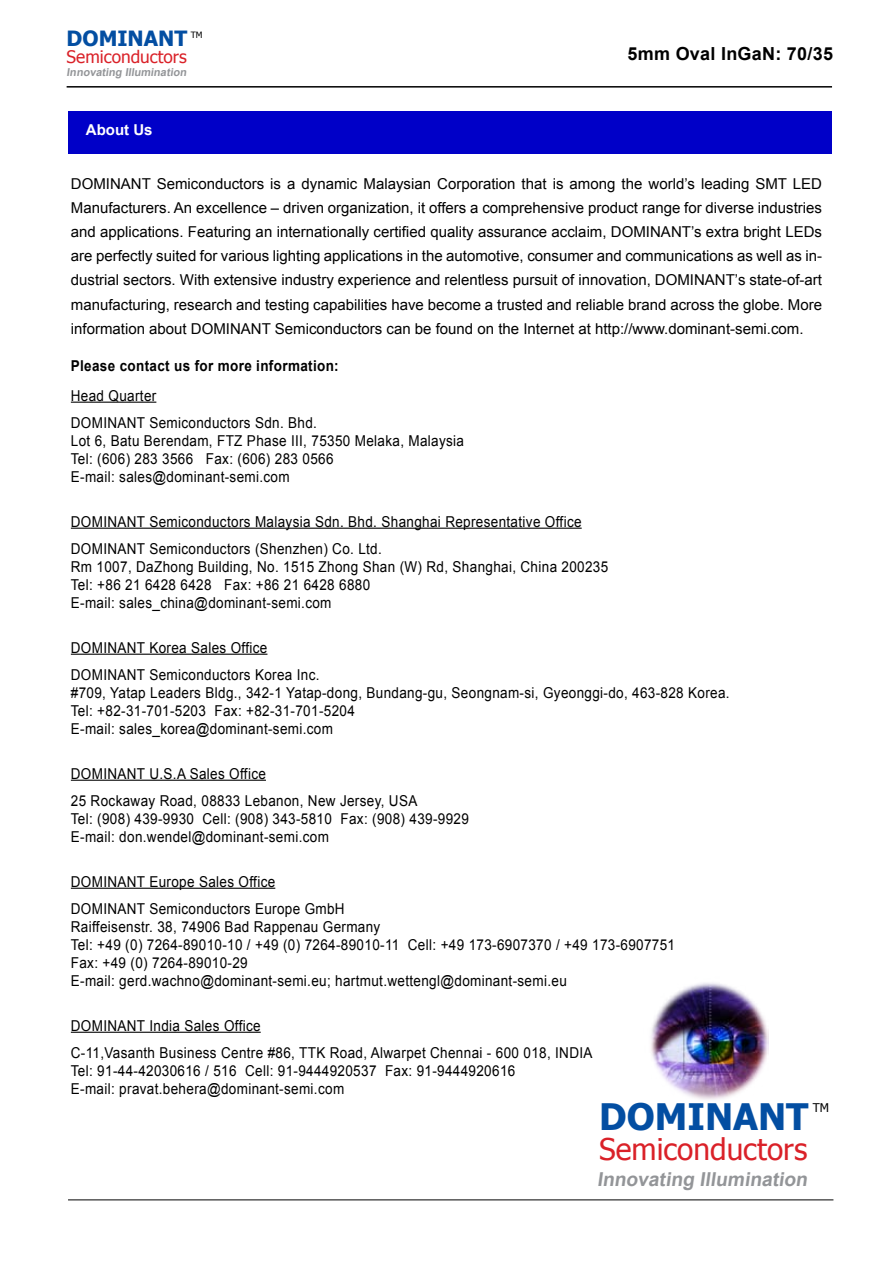
<style>
.page{position:relative;width:893px;height:1263px;background:#fff}
.page>*{position:absolute;margin:0;border:0;box-sizing:border-box;transform-origin:0 0}
.t1{font:700 36.45px "Tahoma";color:#034ea2}
.t2{font:29.85px "Tahoma";color:#da2128}
.t3{font:700 21px "Tahoma";color:#034ea2}
.t4{font:700 19.2px "Arial";color:#939598}
.t5{font:700 18px "Arial";letter-spacing:.015em;color:#000}
.t6{font:17.25px "Tahoma";color:#da2128}
.t7{font:15px/18px "Arial";letter-spacing:.025em;color:#000;scale:.9 1}
.t8{font:15px/24px "Arial";letter-spacing:.025em;color:#000;text-align:justify}
.t9{font:700 15px "Arial";letter-spacing:.025em;color:#000;scale:.9 1}
.t10{font:700 15px "Arial";color:#fff}
.t11{font:12px "Tahoma";color:#000}
.t12{font:700 10.95px "Arial";color:#939598}
.t13{font:8.7px "Tahoma";color:#000}
</style>
<div class="page">
<hr style="left:71px;top:402px;width:85px;height:1px;background:#000">
<hr style="left:71px;top:528px;width:511px;height:1px;background:#000">
<hr style="left:71px;top:654px;width:196px;height:1px;background:#000">
<hr style="left:71px;top:780px;width:195px;height:1px;background:#000">
<hr style="left:71px;top:888px;width:204px;height:1px;background:#000">
<hr style="left:71px;top:1032px;width:190px;height:1px;background:#000">
<img style="left:651px;top:983px;width:117px;height:117px">
<hr style="left:67px;top:86px;width:765px;height:2px;background:#000">
<div style="left:68px;top:111px;width:764px;height:42px;background:#0000c8"></div>
<hr style="left:68px;top:1199px;width:765px;height:1px;background:#000">
<h3 class="t3" style="left:67px;top:24px;width:122px">DOMINANT</h3>
<p class="t13" style="left:191px;top:29px;width:13px">TM</p>
<p class="t6" style="left:67px;top:45px;width:122px">Semiconductors</p>
<p class="t12" style="left:67px;top:65px;width:123px">Innovating Illumination</p>
<p class="t10" style="left:86px;top:119px;width:68px">About Us</p>
<p class="t5" style="left:628px;top:41px;width:207px">5mm Oval InGaN: 70/35</p>
<p class="t8" style="left:71px;top:172px;width:753px">DOMINANT Semiconductors is a dynamic Malaysian Corporation that is among the world’s leading SMT LED Manufacturers. An excellence – driven organization, it offers a comprehensive product range for diverse industries and applications. Featuring an internationally certified quality assurance acclaim, DOMINANT’s extra bright LEDs are perfectly suited for various lighting applications in the automotive, consumer and communications as well as in&shy;dustrial sectors. With extensive industry experience and relentless pursuit of innovation, DOMINANT’s state-of-art manufacturing, research and testing capabilities have become a trusted and reliable brand across the globe. More information about DOMINANT Semiconductors can be found on the Internet at http://www.dominant-semi.com.</p>
<p class="t9" style="left:71px;top:355px;width:299px">Please contact us for more information:</p>
<p class="t7" style="left:71px;top:382px;width:275px;line-height:27px">Head Quarter<br>DOMINANT Semiconductors Sdn. Bhd.</p>
<p class="t7" style="left:71px;top:431px;width:438px">Lot 6, Batu Berendam, FTZ Phase III, 75350 Melaka, Malaysia<br>Tel: (606) 283 3566 Fax: (606) 283 0566<br>E-mail: sales@dominant-semi.com</p>
<p class="t7" style="left:71px;top:508px;width:569px;line-height:27px">DOMINANT Semiconductors Malaysia Sdn. Bhd. Shanghai Representative Office<br>DOMINANT Semiconductors (Shenzhen) Co. Ltd.</p>
<p class="t7" style="left:71px;top:557px;width:599px">Rm 1007, DaZhong Building, No. 1515 Zhong Shan (W) Rd, Shanghai, China 200235<br>Tel: +86 21 6428 6428 Fax: +86 21 6428 6880<br>E-mail: sales_china@dominant-semi.com</p>
<p class="t7" style="left:71px;top:634px;width:278px;line-height:27px">DOMINANT Korea Sales Office<br>DOMINANT Semiconductors Korea Inc.</p>
<p class="t7" style="left:71px;top:683px;width:733px">#709, Yatap Leaders Bldg., 342-1 Yatap-dong, Bundang-gu, Seongnam-si, Gyeonggi-do, 463-828 Korea.<br>Tel: +82-31-701-5203 Fax: +82-31-701-5204<br>E-mail: sales_korea@dominant-semi.com</p>
<p class="t7" style="left:71px;top:760px;width:387px;line-height:27px">DOMINANT U.S.A Sales Office<br>25 Rockaway Road, 08833 Lebanon, New Jersey, USA</p>
<p class="t7" style="left:71px;top:809px;width:444px">Tel: (908) 439-9930 Cell: (908) 343-5810 Fax: (908) 439-9929<br>E-mail: don.wendel@dominant-semi.com</p>
<p class="t7" style="left:71px;top:868px;width:306px;line-height:27px">DOMINANT Europe Sales Office<br>DOMINANT Semiconductors Europe GmbH</p>
<p class="t7" style="left:71px;top:917px;width:673px">Raiffeisenstr. 38, 74906 Bad Rappenau Germany<br>Tel: +49 (0) 7264-89010-10 / +49 (0) 7264-89010-11 Cell: +49 173-6907370 / +49 173-6907751<br>Fax: +49 (0) 7264-89010-29<br>E-mail: gerd.wachno@dominant-semi.eu; hartmut.wettengl@dominant-semi.eu</p>
<p class="t7" style="left:71px;top:1012px;width:581px;line-height:27px">DOMINANT India Sales Office<br>C-11,Vasanth Business Centre #86, TTK Road, Alwarpet Chennai - 600 018, INDIA</p>
<p class="t7" style="left:71px;top:1061px;width:495px">Tel: 91-44-42030616 / 516 Cell: 91-9444920537 Fax: 91-9444920616<br>E-mail: pravat.behera@dominant-semi.com</p>
<h1 class="t1" style="left:599px;top:1091px;width:211px">DOMINANT</h1>
<p class="t11" style="left:813px;top:1099px;width:18px">TM</p>
<h2 class="t2" style="left:599px;top:1129px;width:210px">Semiconductors</h2>
<p class="t4" style="left:597px;top:1167px;width:215px">Innovating Illumination</p>
</div>
